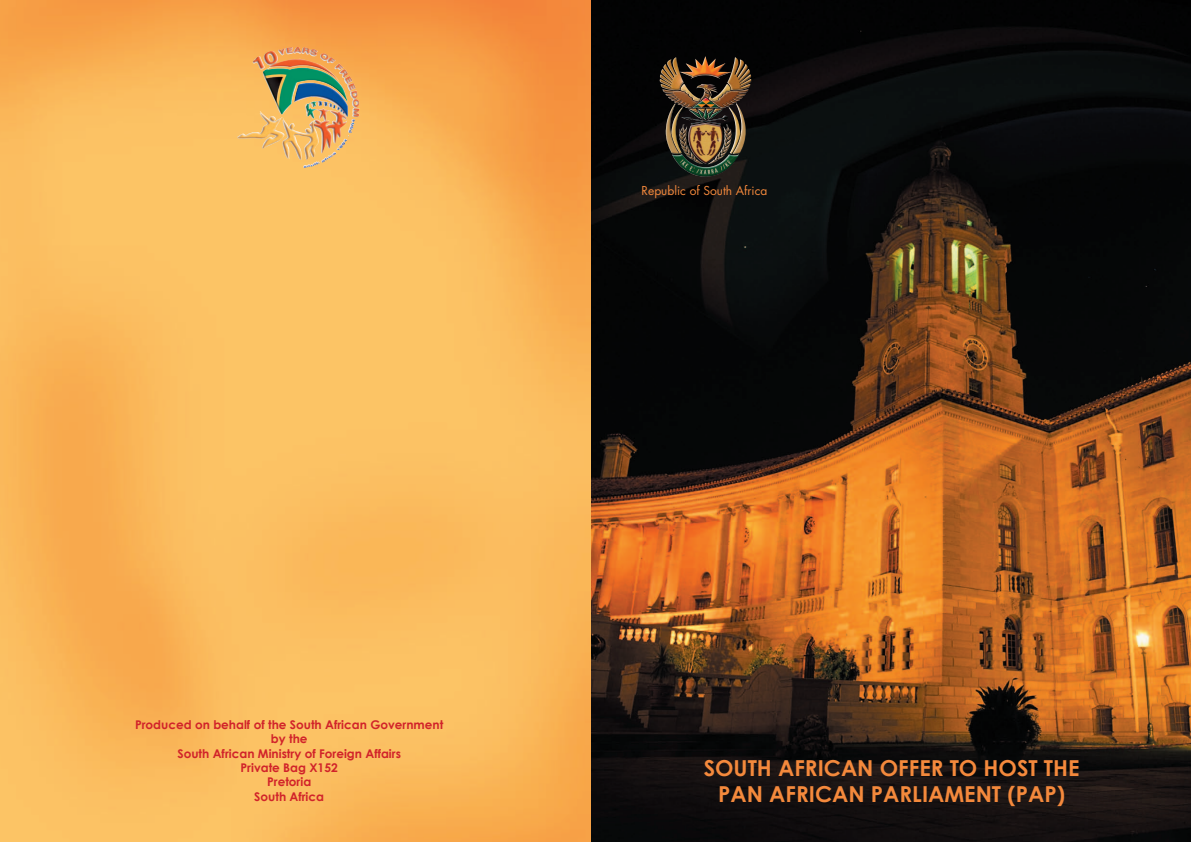
<style>
.page{position:relative;width:1191px;height:842px;background:#fff}
.page>*{position:absolute;margin:0;border:0;box-sizing:border-box;transform-origin:0 0}
.t1{font:700 22px/26.4px "Century Gothic";color:#f4893c;text-align:center}
.t2{font:700 12px/14.4px "Century Gothic";color:#d1232a;text-align:center}
.t3{font:12px "Futura";color:#f4893c}
</style>
<div class="page">
<img style="left:0;top:0;width:592px;height:842px">
<img style="left:592px;top:0;width:599px;height:842px">
<img style="left:261px;top:47px;width:86px;height:68px">
<img style="left:660px;top:56px;width:71px;height:34px">
<p class="t3" style="left:641px;top:182px;width:127px">Republic of South Africa</p>
<p class="t2" style="left:135px;top:717px;width:310px">Produced on behalf of the South African Government by the<br>South African Ministry of Foreign Affairs<br>Private Bag X152<br>Pretoria<br>South Africa</p>
<h1 class="t1" style="left:703px;top:754px;width:377px">SOUTH AFRICAN OFFER TO HOST THE<br>PAN AFRICAN PARLIAMENT (PAP)</h1>
</div>
